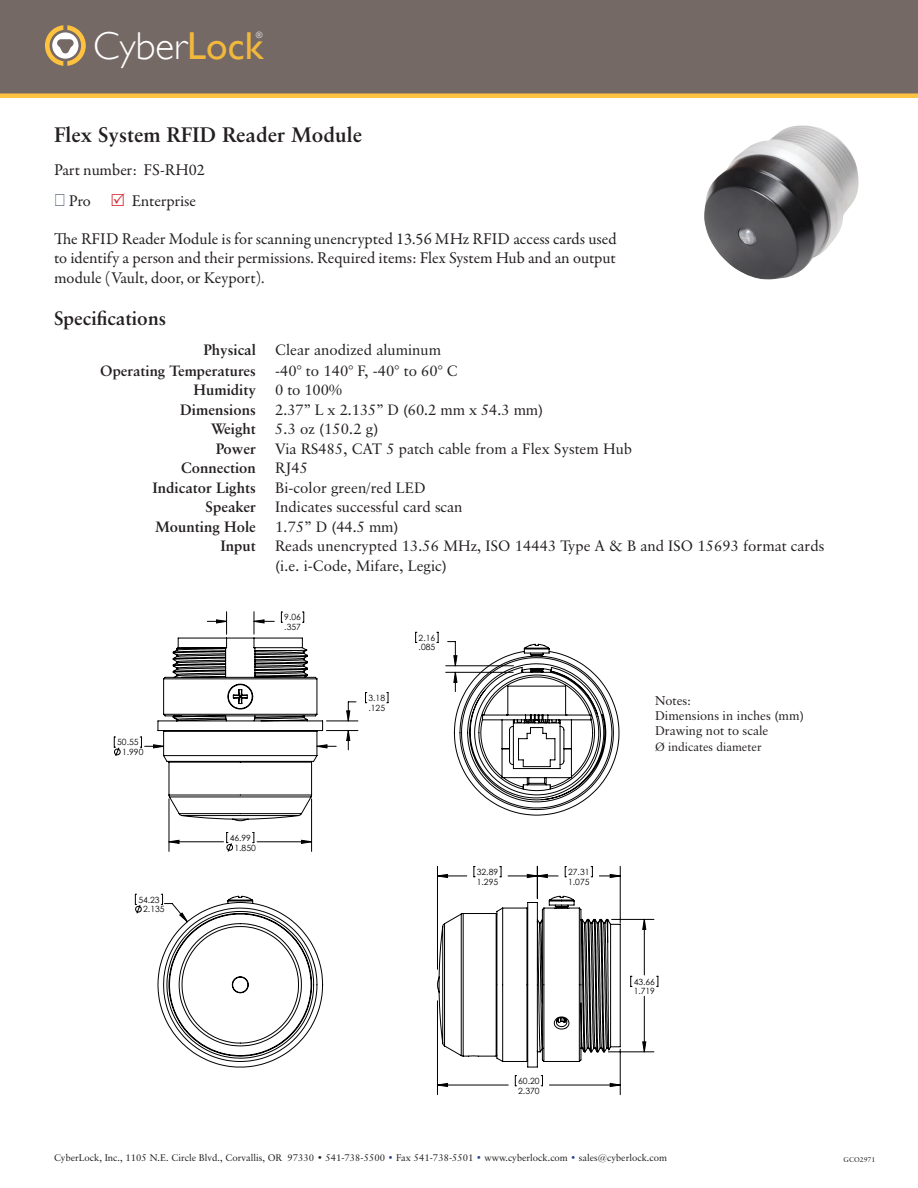
<style>
.page{position:relative;width:918px;height:1188px;background:#fff}
.page>*{position:absolute;margin:0;border:0;box-sizing:border-box;transform-origin:0 0}
.t1{font:300 38.85px "Gill Sans";color:#fff}
.t2{font:700 21px "Classical Garamond BT";color:#231f20}
.t3{font:700 19.35px "Classical Garamond BT";color:#231f20}
.t4{font:16.5px/19.5px "Garamond Premr Pro";letter-spacing:-.005em;color:#231f20;text-align:justify}
.t5{font:15px/19.5px "Classical Garamond BT";color:#231f20}
.t6{font:700 15px "Classical Garamond BT";color:#231f20}
.t7{font:700 14.85px "Classical Garamond BT";color:#231f20}
.t8{font:12.75px "Classical Garamond BT";color:#231f20}
.t9{font:12px "Classical Garamond BT";color:#231f20}
.t10{font:9.6px "Classical Garamond BT";color:#231f20}
.t11{font:300 8.7px "Gill Sans";color:#fff}
.t12{font:8.55px/9.9px "Century Gothic";color:#000}
.t13{font:7.05px "Classical Garamond BT";color:#231f20}
.s1{font-weight:400;color:#f2b83c}
.s2{color:#253f8e}
</style>
<div class="page">
<img style="left:704px;top:126px;width:155px;height:154px">
<svg style="left:154px;top:620px;width:492px;height:467px"></svg>
<svg style="left:157px;top:895px;width:166px;height:173px"></svg>
<svg style="left:437px;top:895px;width:184px;height:173px"></svg>
<svg style="left:157px;top:637px;width:166px;height:184px"></svg>
<svg style="left:454px;top:643px;width:166px;height:173px"></svg>
<div style="left:0;top:0;width:918px;height:97px;background:#756966"></div>
<div style="left:0;top:93px;width:918px;height:5px;background:#fec340"></div>
<svg style="left:45px;top:25px;width:41px;height:41px"></svg>
<p class="t1" style="left:93px;top:23px;width:172px">Cyber<span class="s1">Lock</span></p>
<p class="t11" style="left:256px;top:30px;width:8px">®</p>
<p class="t2" style="left:54px;top:122px;width:310px">Flex System RFID Reader Module</p>
<p class="t4" style="left:54px;top:161px;width:152px">Part number: FS-RH02</p>
<p class="t4" style="left:69px;top:191px;width:23px">Pro</p>
<p class="t4" style="left:132px;top:191px;width:66px">Enterprise</p>
<p class="t4" style="left:54px;top:229px;width:564px">The RFID Reader Module is for scanning unencrypted 13.56 MHz RFID access cards used to identify a person and their permissions. Required items: Flex System Hub and an output module (Vault, door, or Keyport).</p>
<p class="t3" style="left:54px;top:306px;width:114px">Specifications</p>
<p class="t6" style="left:204px;top:341px;width:54px">Physical</p>
<p class="t5" style="left:275px;top:340px;width:168px">Clear anodized aluminum</p>
<p class="t7" style="left:100px;top:362px;width:157px">Operating Temperatures</p>
<p class="t5" style="left:275px;top:361px;width:184px">-40° to 140° F, -40° to 60° C</p>
<p class="t6" style="left:193px;top:381px;width:64px">Humidity</p>
<p class="t5" style="left:275px;top:380px;width:69px">0 to 100%</p>
<p class="t6" style="left:180px;top:401px;width:77px">Dimensions</p>
<p class="t5" style="left:275px;top:400px;width:269px">2.37” L x 2.135” D (60.2 mm x 54.3 mm)</p>
<p class="t6" style="left:211px;top:420px;width:46px">Weight</p>
<p class="t5" style="left:275px;top:419px;width:105px">5.3 oz (150.2 g)</p>
<p class="t6" style="left:216px;top:440px;width:42px">Power</p>
<p class="t5" style="left:275px;top:439px;width:358px">Via RS485, CAT 5 patch cable from a Flex System Hub</p>
<p class="t6" style="left:181px;top:459px;width:76px">Connection</p>
<p class="t5" style="left:275px;top:458px;width:34px">RJ45</p>
<p class="t6" style="left:152px;top:479px;width:105px">Indicator Lights</p>
<p class="t5" style="left:275px;top:478px;width:152px">Bi-color green/red LED</p>
<p class="t6" style="left:206px;top:498px;width:52px">Speaker</p>
<p class="t5" style="left:275px;top:497px;width:189px">Indicates successful card scan</p>
<p class="t6" style="left:155px;top:518px;width:102px">Mounting Hole</p>
<p class="t5" style="left:275px;top:517px;width:125px">1.75” D (44.5 mm)</p>
<p class="t6" style="left:220px;top:537px;width:37px">Input</p>
<p class="t5" style="left:275px;top:536px;width:551px">Reads unencrypted 13.56 MHz, ISO 14443 Type A &amp; B and ISO 15693 format cards (i.e. i-Code, Mifare, Legic)</p>
<p class="t12" style="left:117px;top:737px;width:28px;text-align:center">50.55<br>1.990</p>
<p class="t12" style="left:138px;top:894px;width:28px;text-align:center">54.23<br>2.135</p>
<p class="t12" style="left:284px;top:612px;width:18px">9.06 .357</p>
<p class="t12" style="left:230px;top:833px;width:28px;text-align:center">46.99<br>1.850</p>
<p class="t12" style="left:369px;top:693px;width:18px">3.18 .125</p>
<p class="t12" style="left:419px;top:632px;width:18px">2.16 .085</p>
<p class="t8" style="left:655px;top:693px;width:38px">Notes:</p>
<p class="t8" style="left:655px;top:708px;width:150px">Dimensions in inches (mm)</p>
<p class="t8" style="left:655px;top:723px;width:115px">Drawing not to scale</p>
<p class="t9" style="left:655px;top:739px;width:108px">Ø indicates diameter</p>
<p class="t12" style="left:477px;top:867px;width:23px">32.89<br>1.295</p>
<p class="t12" style="left:568px;top:867px;width:23px">27.31<br>1.075</p>
<p class="t12" style="left:518px;top:1076px;width:23px">60.20<br>2.370</p>
<p class="t12" style="left:634px;top:976px;width:23px">43.66<br>1.719</p>
<p class="t10" style="left:54px;top:1152px;width:615px">CyberLock, Inc., 1105 N.E. Circle Blvd., Corvallis, OR 97330 • 541-738-5500 <span class="s2">•</span> Fax 541-738-5501 <span class="s2">•</span> www.cyberlock.com <span class="s2">•</span> sales@cyberlock.com</p>
<p class="t13" style="left:844px;top:1156px;width:33px">GCO2971</p>
</div>
